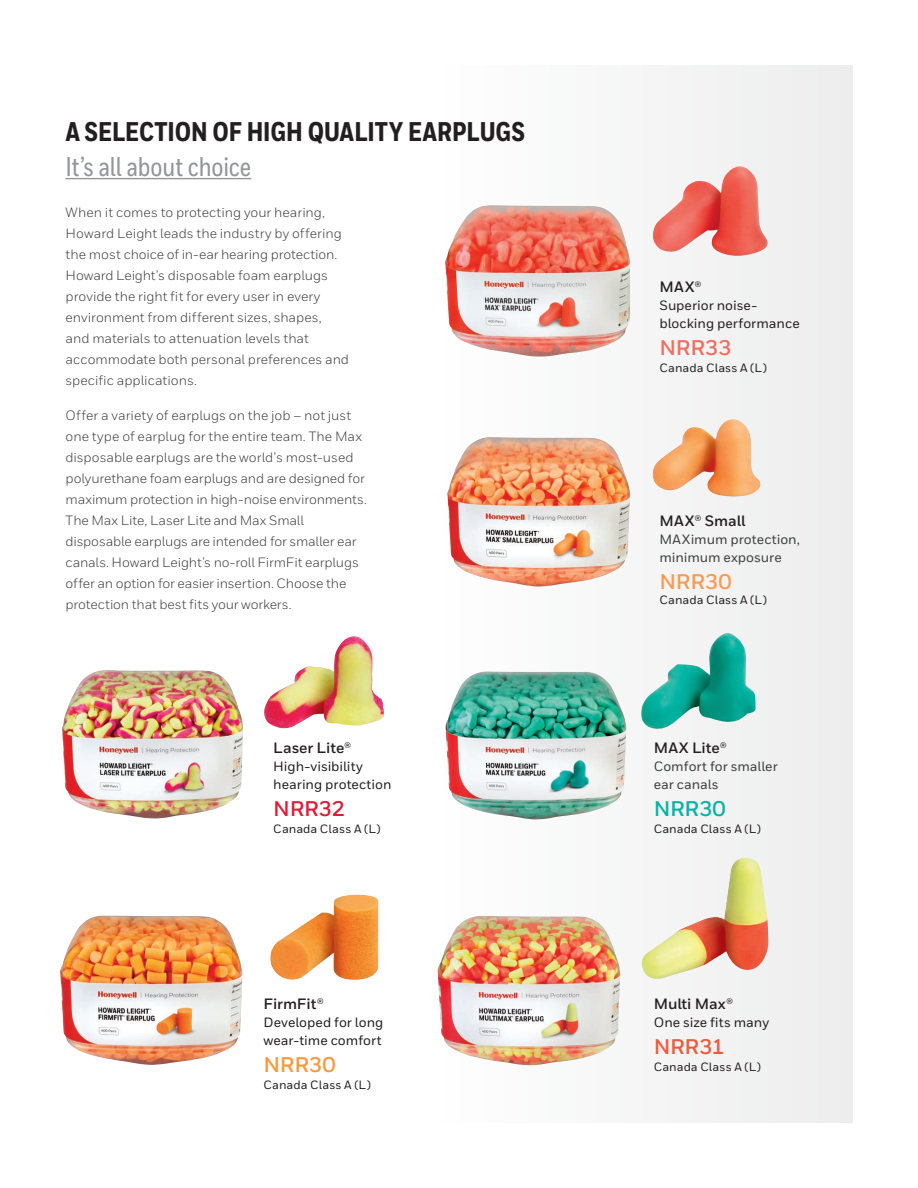
<style>
.page{position:relative;width:918px;height:1188px;background:#fff}
.page>*{position:absolute;margin:0;border:0;box-sizing:border-box;transform-origin:0 0}
.Heading_1{font:800 27px/34.5px "Honeywell Cond";color:#231f20}
.Body__Heading__9_14{font:700 21.15px "Honeywell Sans";letter-spacing:-.005em;color:#f06e61}
.Body__Heading__9_14-2{font:700 21.15px "Honeywell Sans";letter-spacing:-.005em;color:#f8993d}
.Body__Heading__9_14-3{font:700 21.15px "Honeywell Sans";letter-spacing:-.005em;color:#f79c52}
.Body__Heading__9_14-4{font:700 21.15px "Honeywell Sans";letter-spacing:-.005em;color:#08b3a3}
.Body__Heading__9_14-5{font:700 21.15px "Honeywell Sans";letter-spacing:-.015em;color:#f0593c}
.Body__Heading__9_14-6{font:700 21.15px "Honeywell Sans";letter-spacing:-.005em;color:#dd1d3a}
.Body__Heading__9_14-7{font:700 15px "Honeywell Sans";letter-spacing:-.005em;color:#231f20}
.Body__9_14_pt{font:13.5px/21px "Honeywell Sans";letter-spacing:-.005em;color:#3e3e3f}
.Body__Heading__9_14-8{font:500 13.5px/18px "Honeywell Sans";color:#231f20}
.Body__Heading__9_14-9{font:500 13.5px/18px "Honeywell Sans";color:#3e3e3f}
.Body__Heading__9_14-10{font:500 12px "Honeywell Sans";letter-spacing:.005em;color:#231f20}
.s1{font-weight:500;color:#939598}
</style>
<div class="page">
<div style="left:402px;top:65px;width:451px;height:1058px;background:#f4f5f5"></div>
<hr style="left:65px;top:178px;width:186px;height:1px;background:#939598">
<img style="left:653px;top:166px;width:115px;height:90px">
<img style="left:270px;top:895px;width:108px;height:85px">
<img style="left:652px;top:419px;width:109px;height:78px">
<img style="left:641px;top:633px;width:115px;height:96px">
<img style="left:641px;top:858px;width:128px;height:121px">
<img style="left:446px;top:671px;width:180px;height:149px">
<img style="left:438px;top:916px;width:182px;height:149px">
<img style="left:60px;top:915px;width:183px;height:150px">
<img style="left:447px;top:437px;width:183px;height:150px">
<img style="left:264px;top:636px;width:120px;height:93px">
<img style="left:445px;top:205px;width:185px;height:152px">
<img style="left:62px;top:670px;width:181px;height:149px">
<p class="Heading_1" style="left:65px;top:116px;width:461px">A SELECTION OF HIGH QUALITY EARPLUGS<br><span class="s1">It’s all about choice</span></p>
<p class="Body__9_14_pt" style="left:66px;top:202px;width:285px">When it comes to protecting your hearing, Howard Leight leads the industry by offering the most choice of in-ear hearing protection.<br>Howard Leight’s disposable foam earplugs provide the right fit for every user in every environment from different sizes, shapes,<br>and materials to attenuation levels that accommodate both personal preferences and specific applications.</p>
<p class="Body__9_14_pt" style="left:66px;top:405px;width:303px">Offer a variety of earplugs on the job – not just one type of earplug for the entire team. The Max disposable earplugs are the world’s most-used polyurethane foam earplugs and are designed for maximum protection in high-noise environments.<br>The Max Lite, Laser Lite and Max Small disposable earplugs are intended for smaller ear canals. Howard Leight’s no-roll FirmFit earplugs offer an option for easier insertion. Choose the protection that best fits your workers.</p>
<p class="Body__Heading__9_14-7" style="left:273px;top:739px;width:80px">Laser Lite®</p>
<p class="Body__Heading__9_14-8" style="left:273px;top:758px;width:120px">High-visibility hearing protection</p>
<p class="Body__Heading__9_14-6" style="left:273px;top:796px;width:73px">NRR32</p>
<p class="Body__Heading__9_14-10" style="left:273px;top:821px;width:109px">Canada Class A (L)</p>
<p class="Body__Heading__9_14-7" style="left:264px;top:995px;width:62px">FirmFit®</p>
<p class="Body__Heading__9_14-8" style="left:264px;top:1014px;width:121px">Developed for long wear-time comfort</p>
<p class="Body__Heading__9_14-2" style="left:264px;top:1052px;width:74px">NRR30</p>
<p class="Body__Heading__9_14-10" style="left:264px;top:1078px;width:109px">Canada Class A (L)</p>
<p class="Body__Heading__9_14-7" style="left:660px;top:278px;width:44px">MAX®</p>
<p class="Body__Heading__9_14-8" style="left:660px;top:297px;width:142px">Superior noise&shy;blocking performance</p>
<p class="Body__Heading__9_14" style="left:660px;top:335px;width:73px">NRR33</p>
<p class="Body__Heading__9_14-10" style="left:660px;top:361px;width:109px">Canada Class A (L)</p>
<p class="Body__Heading__9_14-7" style="left:660px;top:511px;width:88px">MAX® Small</p>
<p class="Body__Heading__9_14-9" style="left:660px;top:530px;width:142px">MAXimum protection, minimum exposure</p>
<p class="Body__Heading__9_14-3" style="left:660px;top:568px;width:74px">NRR30</p>
<p class="Body__Heading__9_14-10" style="left:660px;top:592px;width:109px">Canada Class A (L)</p>
<p class="Body__Heading__9_14-7" style="left:654px;top:739px;width:75px">MAX Lite®</p>
<p class="Body__Heading__9_14-9" style="left:654px;top:758px;width:126px">Comfort for smaller ear canals</p>
<p class="Body__Heading__9_14-4" style="left:654px;top:796px;width:74px">NRR30</p>
<p class="Body__Heading__9_14-10" style="left:654px;top:821px;width:109px">Canada Class A (L)</p>
<p class="Body__Heading__9_14-7" style="left:654px;top:995px;width:81px">Multi Max®</p>
<p class="Body__Heading__9_14-8" style="left:654px;top:1014px;width:117px">One size fits many</p>
<p class="Body__Heading__9_14-5" style="left:654px;top:1034px;width:73px">NRR31</p>
<p class="Body__Heading__9_14-10" style="left:654px;top:1060px;width:109px">Canada Class A (L)</p>
</div>
